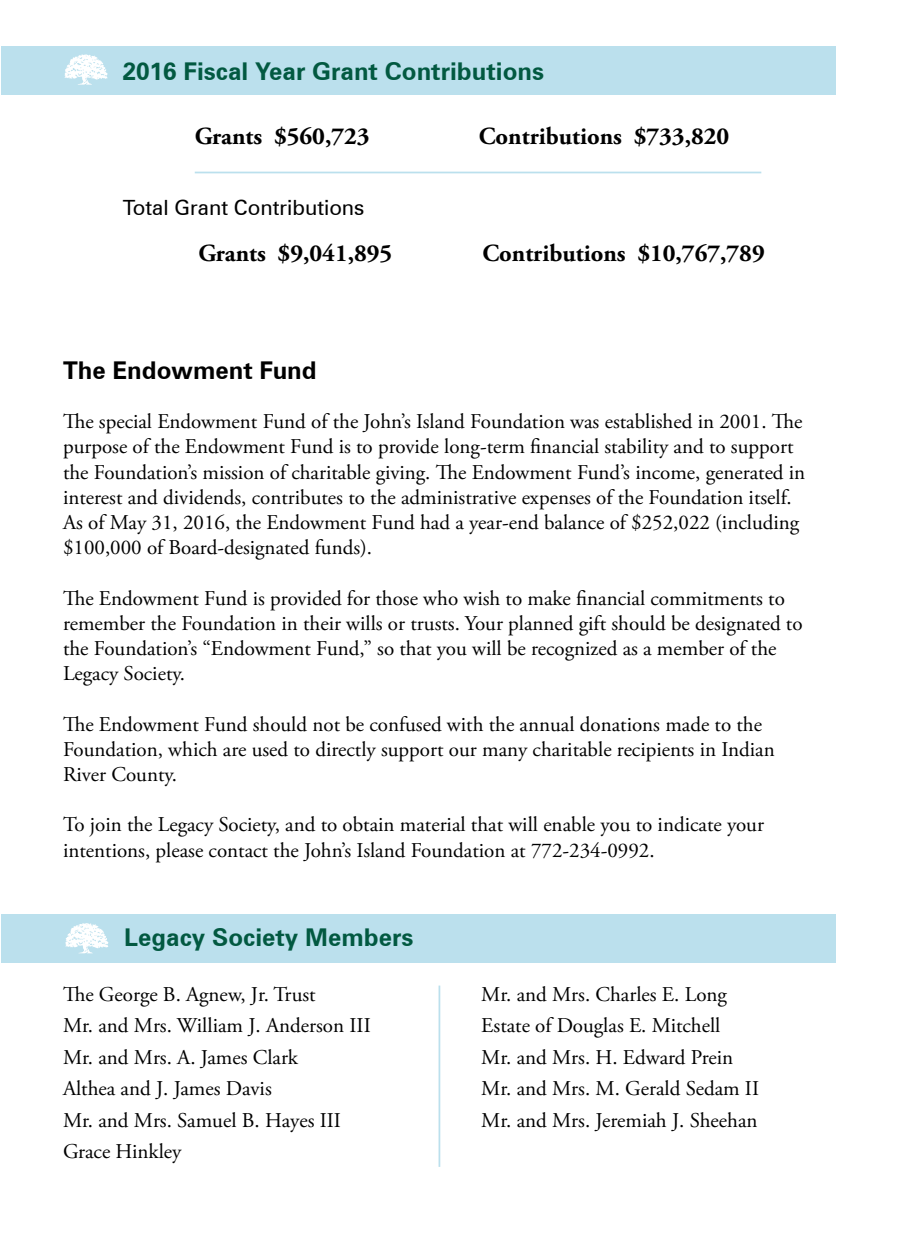
<style>
.page{position:relative;width:898px;height:1260px;background:#fff}
.page>*{position:absolute;margin:0;border:0;box-sizing:border-box;transform-origin:0 0}
.t1{font:700 24.5px "Adobe Garamond Pro";color:#000}
.t2{font:700 24.5px "Zurich BT";color:#025941}
.t3{font:700 24.5px "Zurich BT";color:#000}
.t4{font:21px/25.2px "Adobe Garamond Pro";color:#000}
.t5{font:21px "Zurich BT";color:#000}
</style>
<div class="page">
<div style="left:1px;top:914px;width:835px;height:49px;background:#bbe0ed"></div>
<div style="left:1px;top:46px;width:835px;height:49px;background:#bbe0ed"></div>
<hr style="left:195px;top:172px;width:566px;height:1px;background:#bbe0ed">
<hr style="left:438px;top:986px;width:2px;height:181px;background:#bbe0ed">
<svg style="left:65px;top:54px;width:43px;height:31px"></svg>
<svg style="left:65px;top:923px;width:43px;height:30px"></svg>
<p class="t2" style="left:122px;top:62px;width:423px">2016 Fiscal Year Grant Contributions</p>
<p class="t1" style="left:195px;top:127px;width:176px">Grants $560,723</p>
<p class="t1" style="left:479px;top:127px;width:252px">Contributions $733,820</p>
<p class="t5" style="left:123px;top:200px;width:243px">Total Grant Contributions</p>
<p class="t1" style="left:198px;top:243px;width:195px">Grants $9,041,895</p>
<p class="t1" style="left:482px;top:243px;width:284px">Contributions $10,767,789</p>
<p class="t3" style="left:63px;top:361px;width:255px">The Endowment Fund</p>
<p class="t4" style="left:63px;top:411px;width:744px">The special Endowment Fund of the John’s Island Foundation was established in 2001. The purpose of the Endowment Fund is to provide long-term financial stability and to support the Foundation’s mission of charitable giving. The Endowment Fund’s income, generated in interest and dividends, contributes to the administrative expenses of the Foundation itself.<br>As of May 31, 2016, the Endowment Fund had a year-end balance of $252,022 (including $100,000 of Board-designated funds).</p>
<p class="t4" style="left:63px;top:587px;width:741px">The Endowment Fund is provided for those who wish to make financial commitments to remember the Foundation in their wills or trusts. Your planned gift should be designated to the Foundation’s “Endowment Fund,” so that you will be recognized as a member of the Legacy Society.</p>
<p class="t4" style="left:63px;top:713px;width:713px">The Endowment Fund should not be confused with the annual donations made to the<br>Foundation, which are used to directly support our many charitable recipients in Indian<br>River County.</p>
<p class="t4" style="left:63px;top:814px;width:702px">To join the Legacy Society, and to obtain material that will enable you to indicate your intentions, please contact the John’s Island Foundation at 772-234-0992.</p>
<p class="t2" style="left:124px;top:929px;width:291px">Legacy Society Members</p>
<p class="t4" style="left:63px;top:980px;width:309px;line-height:31.5px">The George B. Agnew, Jr. Trust<br>Mr. and Mrs. William J. Anderson III<br>Mr. and Mrs. A. James Clark<br>Althea and J. James Davis<br>Mr. and Mrs. Samuel B. Hayes III<br>Grace Hinkley</p>
<p class="t4" style="left:481px;top:980px;width:279px;line-height:31.5px">Mr. and Mrs. Charles E. Long<br>Estate of Douglas E. Mitchell<br>Mr. and Mrs. H. Edward Prein<br>Mr. and Mrs. M. Gerald Sedam II<br>Mr. and Mrs. Jeremiah J. Sheehan</p>
</div>
